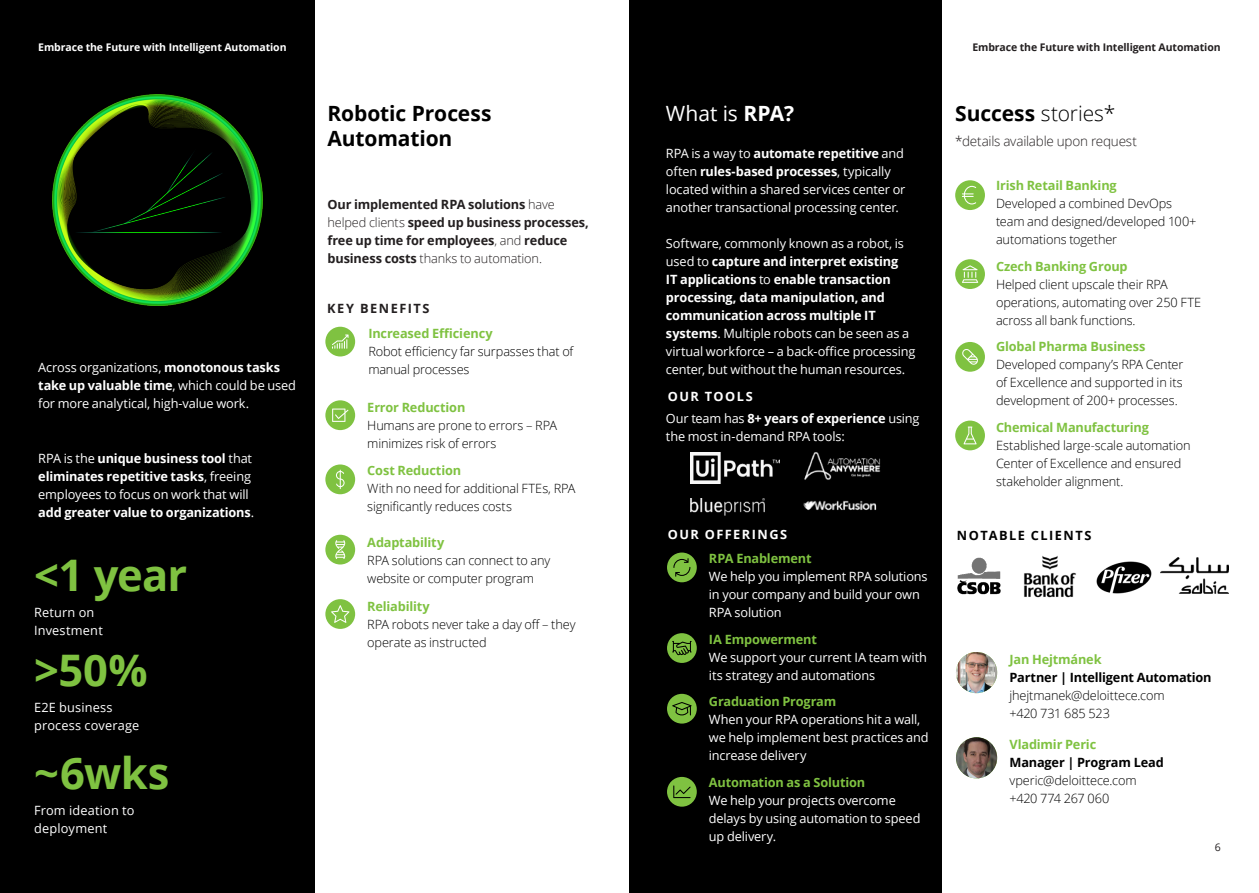
<style>
.page{position:relative;width:1259px;height:893px;background:#fff}
.page>*{position:absolute;margin:0;border:0;box-sizing:border-box;transform-origin:0 0}
.t1{font:700 43.5px "Open Sans";letter-spacing:-.02em;color:#7fc241}
.Story_heading_bold{font:700 21px "Open Sans";letter-spacing:-.005em;color:#000}
.Story_heading_bold-2{font:300 21px "Open Sans";letter-spacing:-.005em;color:#000}
.Story_heading_bold-3{font:21px "Open Sans";letter-spacing:-.005em;color:#fff}
.t2{font:300 13.5px "Open Sans";letter-spacing:-.015em;color:#231f20}
.t3{font:12.75px/18px "Open Sans";letter-spacing:-.01em;color:#fff}
.t4{font:300 12.75px/18px "Open Sans";letter-spacing:-.01em;color:#000}
.t5{font:700 12.75px/18px "Open Sans";letter-spacing:-.01em;color:#231f20}
.t6{font:700 12.75px "Open Sans";letter-spacing:-.015em;color:#7fc241}
.t7{font:12.75px/18px "Open Sans";letter-spacing:.015em;color:#fff}
.t8{font:700 12.75px "Open Sans";letter-spacing:-.01em;color:#fff}
.t9{font:12.75px/18px "Open Sans";letter-spacing:.01em;color:#fff}
.t10{font:700 12.75px "Open Sans";letter-spacing:.115em;color:#fff}
.t11{font:700 12.75px "Open Sans";letter-spacing:.115em;color:#010101}
.t12{font:700 12.75px "Open Sans";letter-spacing:.12em;color:#231f20}
.Brochure_title___Lef{font:700 10.5px "Open Sans";letter-spacing:-.01em;color:#fff}
.Brochure_title___Lef-2{font:700 10.5px "Open Sans";letter-spacing:-.01em;color:#231f20}
.t13{font:10.5px "Open Sans";color:#231f20}
.s1{font-weight:700}
.s2{font-weight:400}
.s3{font-weight:300}
.s4{font-weight:700;color:#7fc241}
</style>
<div class="page">
<div style="left:0;top:0;width:315px;height:893px;background:#000"></div>
<div style="left:629px;top:0;width:313px;height:893px;background:#000"></div>
<img style="left:690px;top:452px;width:89px;height:31px">
<img style="left:690px;top:498px;width:74px;height:17px">
<img style="left:804px;top:452px;width:77px;height:28px">
<img style="left:803px;top:500px;width:74px;height:11px">
<img style="left:956px;top:737px;width:41px;height:41px;border-radius:21px">
<img style="left:957px;top:557px;width:44px;height:38px">
<img style="left:1024px;top:556px;width:52px;height:42px">
<img style="left:1096px;top:561px;width:56px;height:33px">
<img style="left:1161px;top:558px;width:67px;height:36px">
<img style="left:52px;top:95px;width:211px;height:210px">
<svg style="left:325px;top:327px;width:30px;height:29px"></svg>
<svg style="left:325px;top:400px;width:30px;height:30px"></svg>
<svg style="left:325px;top:464px;width:30px;height:30px"></svg>
<svg style="left:325px;top:535px;width:30px;height:29px"></svg>
<svg style="left:325px;top:599px;width:30px;height:30px"></svg>
<svg style="left:667px;top:552px;width:30px;height:30px"></svg>
<svg style="left:667px;top:633px;width:30px;height:30px"></svg>
<svg style="left:667px;top:694px;width:30px;height:30px"></svg>
<svg style="left:667px;top:777px;width:30px;height:30px"></svg>
<svg style="left:955px;top:180px;width:30px;height:30px"></svg>
<svg style="left:955px;top:259px;width:30px;height:30px"></svg>
<svg style="left:955px;top:342px;width:30px;height:30px"></svg>
<svg style="left:955px;top:421px;width:30px;height:29px"></svg>
<img style="left:956px;top:652px;width:41px;height:41px;border-radius:21px">
<p class="Brochure_title___Lef" style="left:38px;top:40px;width:250px">Embrace the Future with Intelligent Automation</p>
<p class="t3" style="left:38px;top:358px;width:259px">Across organizations, <span class="s1">monotonous tasks take up valuable time</span>, which could be used for more analytical, high-value work.</p>
<p class="t3" style="left:38px;top:449px;width:215px;text-align:justify">RPA is the <span class="s1">unique business tool</span> that <span class="s1">eliminates repetitive tasks</span>, freeing employees to focus on work that will</p>
<p class="t8" style="left:38px;top:504px;width:217px">add greater value to organizations<span class="s2">.</span></p>
<p class="t1" style="left:34px;top:544px;width:155px">&lt;1 year</p>
<p class="t7" style="left:34px;top:603px;width:70px">Return on<br>Investment</p>
<p class="t1" style="left:34px;top:639px;width:115px">&gt;50%</p>
<p class="t9" style="left:34px;top:698px;width:107px">E2E business process coverage</p>
<p class="t1" style="left:34px;top:742px;width:137px">~6wks</p>
<p class="t7" style="left:34px;top:801px;width:102px">From ideation to deployment</p>
<p class="Story_heading_bold" style="left:327px;top:99px;width:165px">Robotic Process</p>
<p class="Story_heading_bold" style="left:327px;top:124px;width:126px">Automation</p>
<p class="t5" style="left:327px;top:195px;width:263px">Our implemented RPA solutions <span class="s3">have helped clients</span> speed up business processes, free up time for employees<span class="s3">, and</span> reduce business costs <span class="s3">thanks to automation.</span></p>
<p class="t12" style="left:327px;top:300px;width:104px">KEY BENEFITS</p>
<p class="t6" style="left:368px;top:324px;width:126px">Increased Efficiency</p>
<p class="t4" style="left:368px;top:342px;width:207px">Robot efficiency far surpasses that of manual processes</p>
<p class="t6" style="left:367px;top:398px;width:100px">Error Reduction</p>
<p class="t4" style="left:367px;top:416px;width:191px">Humans are prone to errors – RPA minimizes risk of errors</p>
<p class="t6" style="left:367px;top:461px;width:95px">Cost Reduction</p>
<p class="t4" style="left:367px;top:479px;width:210px">With no need for additional FTEs, RPA significantly reduces costs</p>
<p class="t6" style="left:367px;top:533px;width:78px">Adaptability</p>
<p class="t4" style="left:367px;top:550px;width:184px">RPA solutions can connect to any website or computer program</p>
<p class="t6" style="left:367px;top:597px;width:64px">Reliability</p>
<p class="t4" style="left:367px;top:615px;width:210px">RPA robots never take a day off – they operate as instructed</p>
<p class="Brochure_title___Lef-2" style="left:972px;top:40px;width:250px">Embrace the Future with Intelligent Automation</p>
<p class="Story_heading_bold-3" style="left:666px;top:99px;width:130px">What is <span class="s1">RPA?</span></p>
<p class="Story_heading_bold-2" style="left:955px;top:99px;width:162px"><span class="s1">Success</span> stories*</p>
<p class="t3" style="left:666px;top:144px;width:241px">RPA is a way to <span class="s1">automate repetitive</span> and often <span class="s1">rules-based processes</span>, typically located within a shared services center or another transactional processing center.</p>
<p class="t3" style="left:666px;top:234px;width:251px">Software, commonly known as a robot, is used to <span class="s1">capture and interpret existing<br>IT applications</span> to <span class="s1">enable transaction processing, data manipulation, and communication across multiple IT systems</span>. Multiple robots can be seen as a virtual workforce – a back-office processing center, but without the human resources.</p>
<p class="t3" style="left:666px;top:409px;width:255px">Our team has <span class="s1">8+ years of experience</span> using the most in-demand RPA tools:</p>
<p class="t10" style="left:668px;top:387px;width:87px">OUR TOOLS</p>
<p class="t10" style="left:668px;top:525px;width:121px">OUR OFFERINGS</p>
<p class="t3" style="left:709px;top:549px;width:220px"><span class="s4">RPA Enablement<br></span>We help you implement RPA solutions in your company and build your own<br>RPA solution</p>
<p class="t3" style="left:709px;top:630px;width:219px"><span class="s4">IA Empowerment<br></span>We support your current IA team with its strategy and automations</p>
<p class="t3" style="left:709px;top:692px;width:221px"><span class="s4">Graduation Program<br></span>When your RPA operations hit a wall, we help implement best practices and increase delivery</p>
<p class="t3" style="left:709px;top:773px;width:213px"><span class="s4">Automation as a Solution<br></span>We help your projects overcome delays by using automation to speed up delivery.</p>
<p class="t2" style="left:955px;top:132px;width:183px">*details available upon request</p>
<p class="t4" style="left:996px;top:176px;width:202px"><span class="s4">Irish Retail Banking<br></span>Developed a combined DevOps team and designed/developed 100+ automations together</p>
<p class="t4" style="left:996px;top:257px;width:207px"><span class="s4">Czech Banking Group<br></span>Helped client upscale their RPA operations, automating over 250 FTE across all bank functions.</p>
<p class="t4" style="left:996px;top:337px;width:189px"><span class="s4">Global Pharma Business<br></span>Developed company’s RPA Center of Excellence and supported in its development of 200+ processes.</p>
<p class="t4" style="left:996px;top:418px;width:196px"><span class="s4">Chemical Manufacturing<br></span>Established large-scale automation<br>Center of Excellence and ensured stakeholder alignment.</p>
<p class="t11" style="left:957px;top:526px;width:136px">NOTABLE CLIENTS</p>
<p class="t6" style="left:1009px;top:650px;width:94px">Jan Hejtmánek</p>
<p class="t4" style="left:1009px;top:668px;width:204px"><span class="s1">Partner | Intelligent Automation </span>jhejtmanek@deloittece.com<br>+420 731 685 523</p>
<p class="t6" style="left:1009px;top:735px;width:88px">Vladimir Peric</p>
<p class="t4" style="left:1009px;top:753px;width:156px"><span class="s1">Manager | Program Lead </span>vperic@deloittece.com +420 774 267 060</p>
<p class="t13" style="left:1214px;top:840px;width:8px">6</p>
</div>
